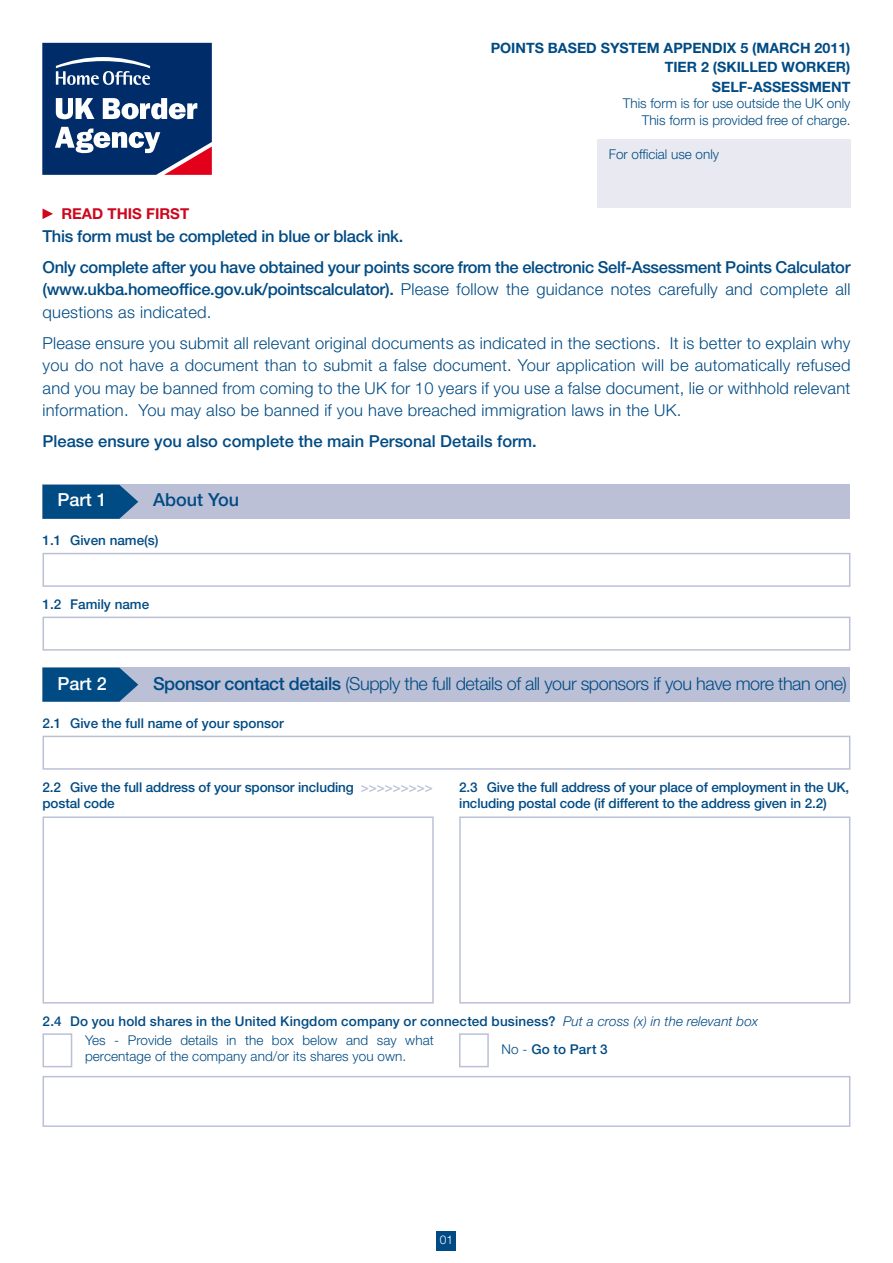
<style>
.page{position:relative;width:893px;height:1263px;background:#fff}
.page>*{position:absolute;margin:0;border:0;box-sizing:border-box;transform-origin:0 0}
.t1{font:300 18px "Helvetica Neue LT Std";letter-spacing:-.025em;color:#004b84}
.t2{font:500 18px "Helvetica Neue LT Std";color:#fff}
.t3{font:500 18px "Helvetica Neue LT Std";color:#004b84}
.t4{font:300 16.5px/22.5px "Helvetica Neue LT Std";letter-spacing:.015em;color:#004b84}
.t5{font:500 16.5px/31px "Helvetica Neue LT Std";letter-spacing:-.02em;color:#004b84}
.t6{font:500 16.5px "Helvetica Neue LT Std";color:#004b84}
.t7{font:700 15px "Helvetica Neue LT Std";color:#cd071e}
.t8{font:700 14.25px/19.5px "Helvetica Neue LT Std";color:#004b84;text-align:right}
.t9{font:500 13.5px/16.2px "Helvetica Neue LT Std";letter-spacing:-.01em;color:#004b84}
.t10{font:500 13.5px/19.2px "Helvetica Neue LT Std";letter-spacing:.01em;color:#004b84}
.t11{font:300 13.5px/16.5px "Helvetica Neue LT Std";color:#004b84;text-align:right}
.t12{font:300 12px "Helvetica Neue LT Std";color:#fff}
.s1{font-weight:500}
.s2{color:#bcc0d6}
.s3{font-weight:300;font-style:italic}
.s4{font-weight:300}
</style>
<div class="page">
<div style="left:437px;top:1231px;width:19px;height:20px;background:#004b84"></div>
<div style="left:597px;top:139px;width:253px;height:68px;background:#e9eaf1"></div>
<svg style="left:43px;top:208px;width:10px;height:11px"></svg>
<svg style="left:42px;top:43px;width:170px;height:132px;background:#375384"></svg>
<svg style="left:42px;top:552px;width:809px;height:35px"></svg>
<svg style="left:42px;top:616px;width:809px;height:35px"></svg>
<svg style="left:42px;top:735px;width:809px;height:35px"></svg>
<svg style="left:42px;top:816px;width:392px;height:188px"></svg>
<svg style="left:459px;top:816px;width:392px;height:188px"></svg>
<div style="left:43px;top:485px;width:807px;height:34px;background:#bcc0d6"></div>
<div style="left:43px;top:668px;width:807px;height:34px;background:#bcc0d6"></div>
<svg style="left:43px;top:485px;width:95px;height:34px;background:#12568c"></svg>
<svg style="left:43px;top:668px;width:95px;height:34px;background:#13578c"></svg>
<svg style="left:42px;top:1033px;width:31px;height:35px"></svg>
<svg style="left:459px;top:1033px;width:30px;height:35px"></svg>
<svg style="left:42px;top:1076px;width:809px;height:51px"></svg>
<p class="t8" style="left:491px;top:38px;width:361px">POINTS BASED SYSTEM APPENDIX 5 (MARCH 2011)<br>TIER 2 (SKILLED WORKER)<br>SELF-ASSESSMENT</p>
<p class="t11" style="left:623px;top:95px;width:229px">This form is for use outside the UK only<br>This form is provided free of charge.</p>
<p class="t11" style="left:609px;top:146px;width:112px">For official use only</p>
<p class="t7" style="left:61px;top:204px;width:129px">READ THIS FIRST</p>
<p class="t5" style="left:43px;top:220px;width:809px">This form must be completed in blue or black ink.<br>Only complete after you have obtained your points score from the electronic Self-Assessment Points Calculator</p>
<p class="t4" style="left:43px;top:278px;width:809px"><span class="s1">(www.ukba.homeoffice.gov.uk/pointscalculator).</span> Please follow the guidance notes carefully and complete all questions as indicated.</p>
<p class="t4" style="left:43px;top:331px;width:809px;text-align:justify">Please ensure you submit all relevant original documents as indicated in the sections. It is better to explain why you do not have a document than to submit a false document. Your application will be automatically refused and you may be banned from coming to the UK for 10 years if you use a false document, lie or withhold relevant information. You may also be banned if you have breached immigration laws in the UK.</p>
<p class="t6" style="left:43px;top:431px;width:496px">Please ensure you also complete the main Personal Details form.</p>
<p class="t2" style="left:57px;top:489px;width:51px">Part 1</p>
<p class="t3" style="left:153px;top:489px;width:88px">About You</p>
<p class="t9" style="left:43px;top:532px;width:118px">1.1 Given name(s)</p>
<p class="t9" style="left:43px;top:596px;width:108px">1.2 Family name</p>
<p class="t2" style="left:57px;top:673px;width:51px">Part 2</p>
<p class="t1" style="left:153px;top:673px;width:695px"><span class="s1">Sponsor contact details</span> (Supply the full details of all your sponsors if you have more than one)</p>
<p class="t9" style="left:43px;top:715px;width:243px">2.1 Give the full name of your sponsor</p>
<p class="t9" style="left:43px;top:779px;width:392px">2.2 Give the full address of your sponsor including <span class="s2">&gt;&gt;&gt;&gt;&gt;&gt;&gt;&gt;&gt; </span>postal code</p>
<p class="t9" style="left:459px;top:779px;width:392px">2.3 Give the full address of your place of employment in the UK, including postal code (if different to the address given in 2.2)</p>
<p class="t10" style="left:85px;top:1011px;width:675px;text-indent:-43px">2.4 Do you hold shares in the United Kingdom company or connected business? <span class="s3">Put a cross (x) in the relevant box<br></span><span class="s4">Yes - Provide details in the box below and say what</span></p>
<p class="t11" style="left:85px;top:1048px;width:323px">percentage of the company and/or its shares you own.</p>
<p class="t9" style="left:502px;top:1040px;width:108px"><span class="s4">No -</span> Go to Part 3</p>
<p class="t12" style="left:440px;top:1233px;width:15px">01</p>
</div>
